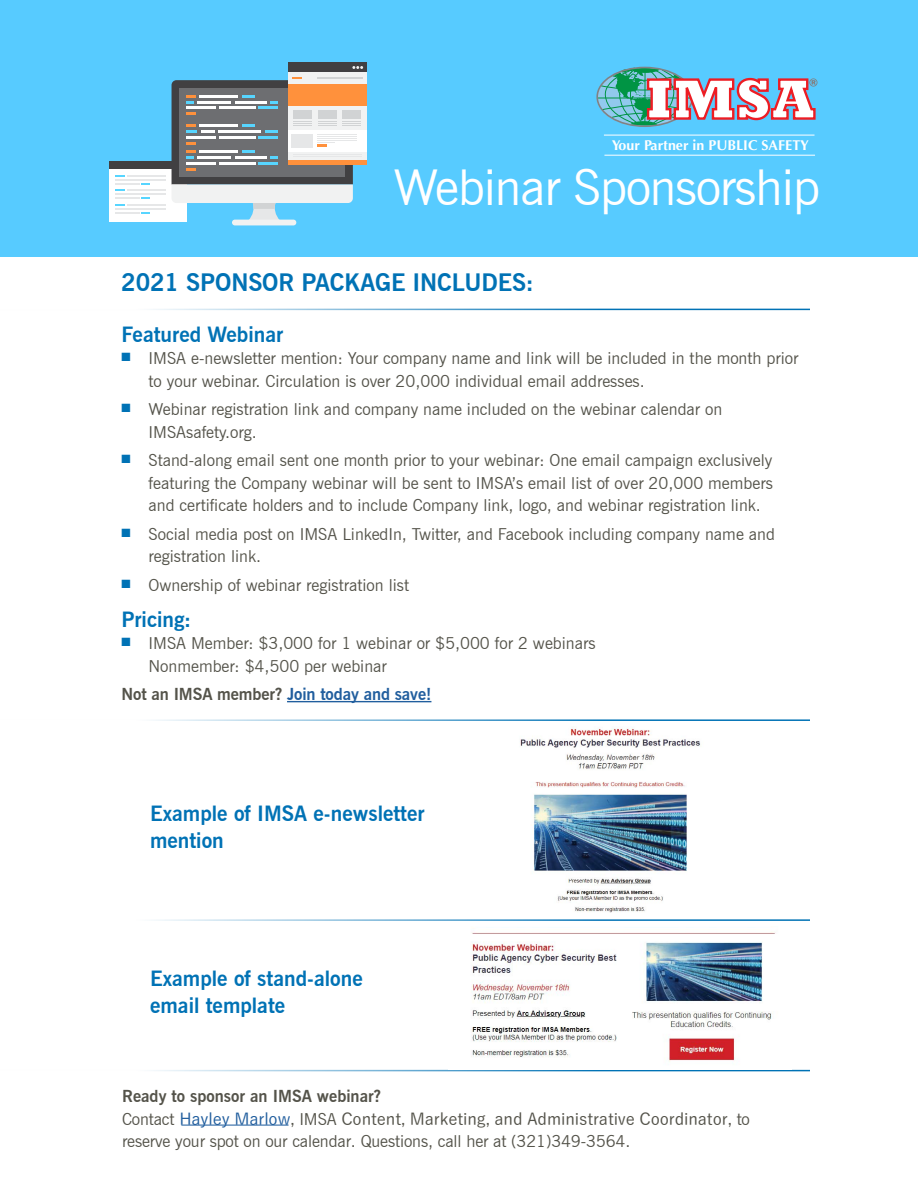
<style>
.page{position:relative;width:918px;height:1188px;background:#fff}
.page>*{position:absolute;margin:0;border:0;box-sizing:border-box;transform-origin:0 0}
.t1{font:49.5px "News Gothic BT";letter-spacing:-.02em;color:#fff}
.t2{font:700 24px "News Gothic BT";letter-spacing:-.005em;color:#0072b5}
.t3{font:700 21px/27px "News Gothic BT";color:#0072b5}
.t4{font:16.5px/22.5px "News Gothic BT";color:#54534a}
.t5{font:500 16.5px "Yu Gothic";letter-spacing:-.005em;color:#54534a}
.t6{font:700 16.5px "News Gothic BT";letter-spacing:-.005em;color:#215e9e}
.t7{font:700 16.5px "News Gothic BT";color:#54534a}
.t8{font:700 14.25px "Optima";color:#fff}
.s1{color:#54534a}
.s2{font-family:"News Gothic BT";font-weight:400}
.s3{color:#215e9e}
</style>
<div class="page">
<div style="left:0;top:0;width:918px;height:256px;background:#57cbff"></div>
<div style="left:109px;top:161px;width:78px;height:8px;background:#414042"></div>
<div style="left:109px;top:169px;width:78px;height:53px;background:#fff"></div>
<svg style="left:115px;top:175px;width:10px;height:2px"></svg>
<hr style="left:115px;top:179px;width:51px;height:2px;background:#e6e7e8">
<hr style="left:127px;top:175px;width:39px;height:2px;background:#e6e7e8">
<svg style="left:115px;top:183px;width:35px;height:8px"></svg>
<hr style="left:115px;top:197px;width:24px;height:2px;background:#e6e7e8">
<svg style="left:141px;top:197px;width:9px;height:2px"></svg>
<hr style="left:115px;top:193px;width:51px;height:2px;background:#e6e7e8">
<hr style="left:127px;top:189px;width:39px;height:2px;background:#e6e7e8">
<svg style="left:115px;top:204px;width:10px;height:2px"></svg>
<hr style="left:115px;top:212px;width:24px;height:2px;background:#e6e7e8">
<svg style="left:141px;top:212px;width:9px;height:2px"></svg>
<hr style="left:115px;top:208px;width:51px;height:2px;background:#e6e7e8">
<hr style="left:127px;top:204px;width:39px;height:2px;background:#e6e7e8">
<div style="left:232px;top:220px;width:64px;height:5px;background:#f1f2f2;border-radius:3px"></div>
<div style="left:288px;top:72px;width:79px;height:93px;background:#f1f2f2"></div>
<div style="left:288px;top:84px;width:79px;height:22px;background:#ff913c"></div>
<hr style="left:317px;top:77px;width:46px;height:2px;background:#d1d3d4">
<div style="left:288px;top:130px;width:79px;height:21px;background:#fff"></div>
<svg style="left:172px;top:77px;width:189px;height:144px"></svg>
<hr style="left:293px;top:154px;width:69px;height:1px;background:#e6e7e8">
<hr style="left:293px;top:156px;width:69px;height:1px;background:#e6e7e8">
<div style="left:288px;top:160px;width:79px;height:5px;background:#ff913c"></div>
<div style="left:288px;top:63px;width:79px;height:9px;background:#414042"></div>
<svg style="left:352px;top:66px;width:11px;height:3px"></svg>
<svg style="left:153px;top:919px;width:657px;height:152px"></svg>
<div style="left:448px;top:925px;width:344px;height:145px;background:#fff"></div>
<img style="left:471px;top:932px;width:304px;height:130px">
<img style="left:520px;top:727px;width:180px;height:186px">
<svg style="left:155px;top:700px;width:655px;height:21px"></svg>
<svg style="left:153px;top:308px;width:657px;height:3px;background:#a8cee5"></svg>
<hr style="left:287px;top:701px;width:144px;height:1px;background:#215e9e">
<hr style="left:598px;top:98px;width:93px;height:1px;background:#009444">
<svg style="left:600px;top:68px;width:218px;height:58px"></svg>
<hr style="left:604px;top:135px;width:211px;height:1px;background:#fff">
<hr style="left:604px;top:155px;width:211px;height:1px;background:#fff">
<hr style="left:181px;top:1125px;width:108px;height:1px;background:#215e9e">
<p class="t8" style="left:612px;top:137px;width:199px">Your Partner in PUBLIC SAFETY</p>
<h1 class="t1" style="left:393px;top:158px;width:428px">Webinar Sponsorship</h1>
<h2 class="t2" style="left:121px;top:267px;width:414px">2021 SPONSOR PACKAGE INCLUDES:</h2>
<p class="t3" style="left:122px;top:320px;width:163px">Featured Webinar</p>
<p class="t4" style="left:148px;top:347px;width:652px;text-indent:-27px"><sup>■</sup> IMSA e-newsletter mention: Your company name and link will be included in the month prior to your webinar. Circulation is over 20,000 individual email addresses.</p>
<p class="t4" style="left:148px;top:398px;width:575px;text-indent:-27px"><sup>■</sup> Webinar registration link and company name included on the webinar calendar on<br>IMSAsafety.org.</p>
<p class="t4" style="left:148px;top:449px;width:626px;text-align:justify;text-indent:-27px"><sup>■</sup> Stand-along email sent one month prior to your webinar: One email campaign exclusively featuring the Company webinar will be sent to IMSA’s email list of over 20,000 members and certificate holders and to include Company link, logo, and webinar registration link.</p>
<p class="t4" style="left:148px;top:522px;width:628px;text-indent:-27px"><sup>■</sup> Social media post on IMSA LinkedIn, Twitter, and Facebook including company name and registration link.</p>
<p class="t4" style="left:122px;top:573px;width:289px"><sup>■</sup> Ownership of webinar registration list</p>
<p class="t3" style="left:122px;top:605px;width:71px">Pricing:</p>
<p class="t4" style="left:148px;top:632px;width:449px;text-indent:-27px"><sup>■</sup> IMSA Member: $3,000 for 1 webinar or $5,000 for 2 webinars<br>Nonmember: $4,500 per webinar</p>
<p class="t6" style="left:122px;top:684px;width:311px"><span class="s1">Not an IMSA member?</span> Join today and save!</p>
<p class="t3" style="left:150px;top:800px;width:276px">Example of IMSA e-newsletter mention</p>
<p class="t3" style="left:150px;top:964px;width:214px">Example of stand-alone email template</p>
<p class="t7" style="left:122px;top:1086px;width:260px">Ready to sponsor an IMSA webinar?</p>
<p class="t5" style="left:122px;top:1104px;width:629px"><span class="s2">Contact</span> <span class="s3">Hayley Marlow</span>, <span class="s2">IMSA</span> Content, Marketing, and Administrative Coordinator, <span class="s2">to</span></p>
<p class="t4" style="left:122px;top:1130px;width:510px">reserve your spot on our calendar. Questions, call her at (321)349-3564.</p>
</div>
